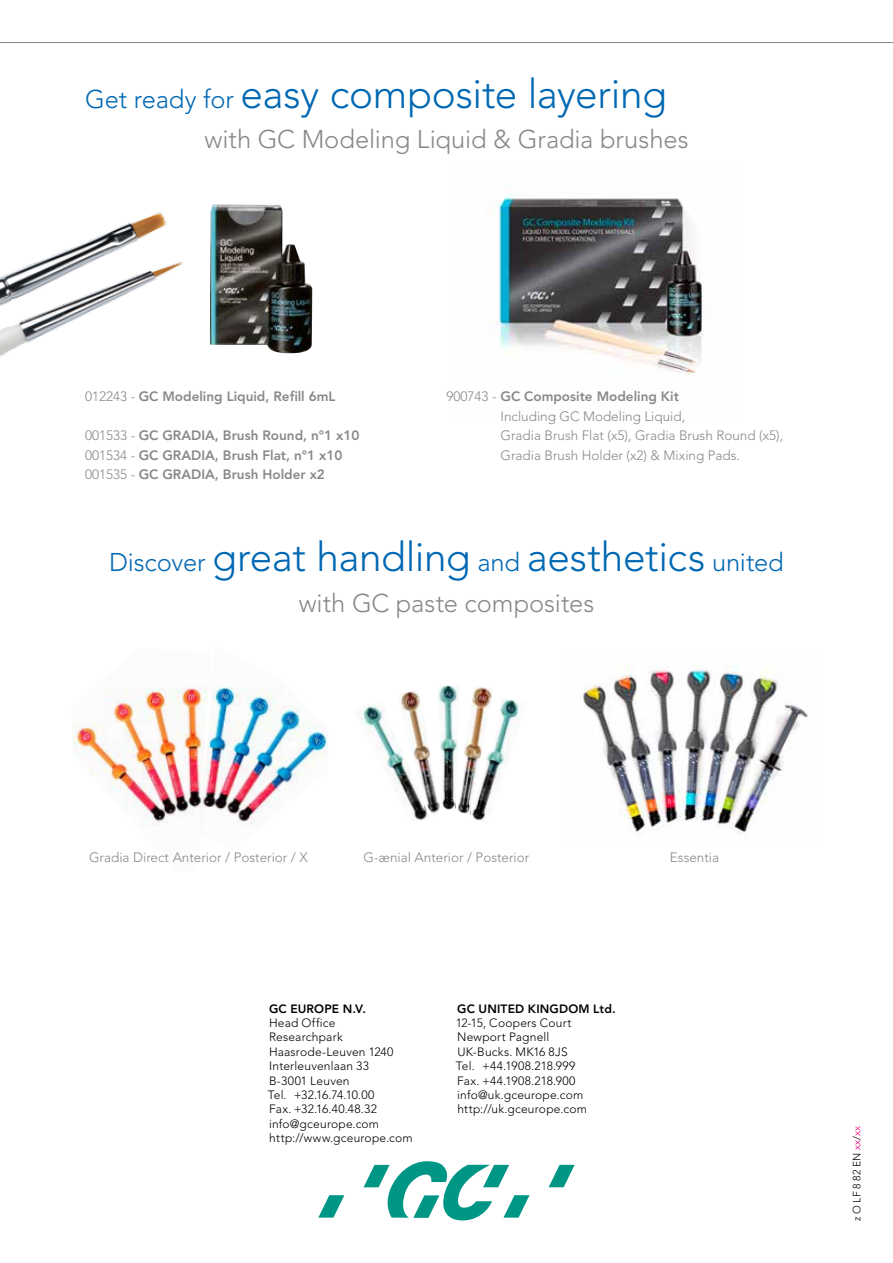
<style>
.page{position:relative;width:893px;height:1263px;background:#fff}
.page>*{position:absolute;margin:0;border:0;box-sizing:border-box;transform-origin:0 0}
.t1{font:300 40.5px "Avenir LT Std";letter-spacing:-.01em;color:#0068b3}
.t2{font:300 25.5px "Avenir LT Std";color:#878988}
.t3{font:300 13.5px/19.5px "Avenir LT Std";color:#878988}
.t4{font:800 13.5px/19.5px "Avenir LT Std";color:#878988}
.t5{font:300 12px/14.4px "Avenir LT Std";letter-spacing:.015em;color:#000}
.t6{font:800 12px "Avenir LT Std";letter-spacing:.015em;color:#000}
.t7{font:300 10.5px "Avenir LT Std";color:#000}
.s1{font-size:25.5px}
.s2{font-weight:300}
.s3{font-weight:800}
.s4{color:#e6007c}
</style>
<div class="page">
<svg style="left:549px;top:1165px;width:26px;height:22px"></svg>
<svg style="left:364px;top:1161px;width:165px;height:59px"></svg>
<svg style="left:318px;top:1195px;width:26px;height:22px"></svg>
<hr style="left:0;top:42px;width:893px;height:1px;background:#878988">
<img style="left:580px;top:666px;width:228px;height:168px">
<img style="left:0;top:212px;width:210px;height:145px">
<img style="left:210px;top:204px;width:103px;height:150px">
<img style="left:72px;top:687px;width:127px;height:139px">
<img style="left:199px;top:687px;width:129px;height:138px">
<img style="left:354px;top:703px;width:73px;height:117px">
<img style="left:396px;top:691px;width:42px;height:126px">
<img style="left:438px;top:685px;width:20px;height:126px">
<img style="left:458px;top:687px;width:35px;height:128px">
<img style="left:470px;top:698px;width:49px;height:124px">
<img style="left:487px;top:195px;width:217px;height:180px">
<h1 class="t1" style="left:85px;top:70px;width:583px"><span class="s1">Get ready for</span> easy composite layering</h1>
<h2 class="t2" style="left:204px;top:125px;width:486px">with GC Modeling Liquid &amp; Gradia brushes</h2>
<p class="t4" style="left:85px;top:387px;width:252px"><span class="s2">012243 -</span> GC Modeling Liquid, Refill 6mL</p>
<p class="t4" style="left:85px;top:426px;width:276px"><span class="s2">001533 -</span> GC GRADIA, Brush Round, n°1 x10<br><span class="s2">001534 -</span> GC GRADIA, Brush Flat, n°1 x10<br><span class="s2">001535 -</span> GC GRADIA, Brush Holder x2</p>
<p class="t3" style="left:500px;top:387px;width:284px;text-indent:-54px">900743 - <span class="s3">GC Composite Modeling Kit<br></span>Including GC Modeling Liquid,<br>Gradia Brush Flat (x5), Gradia Brush Round (x5), Gradia Brush Holder (x2) &amp; Mixing Pads.</p>
<h1 class="t1" style="left:109px;top:534px;width:676px"><span class="s1">Discover</span> great handling <span class="s1">and</span> aesthetics <span class="s1">united</span></h1>
<h2 class="t2" style="left:299px;top:588px;width:297px">with GC paste composites</h2>
<p class="t3" style="left:89px;top:847px;width:220px">Gradia Direct Anterior / Posterior / X</p>
<p class="t3" style="left:364px;top:847px;width:167px">G-ænial Anterior / Posterior</p>
<p class="t3" style="left:670px;top:847px;width:51px">Essentia</p>
<p class="t6" style="left:269px;top:1001px;width:98px">GC EUROPE N.V.</p>
<p class="t5" style="left:268px;top:1016px;width:147px">Head Office<br>Researchpark<br>Haasrode-Leuven 1240<br>Interleuvenlaan 33<br>B-3001 Leuven<br>Tel. +32.16.74.10.00<br>Fax. +32.16.40.48.32 info@gceurope.com http://www.gceurope.com</p>
<p class="t6" style="left:457px;top:1001px;width:160px">GC UNITED KINGDOM Ltd.</p>
<p class="t5" style="left:456px;top:1016px;width:133px">12-15, Coopers Court<br>Newport Pagnell<br>UK-Bucks. MK16 8JS<br>Tel. +44.1908.218.999<br>Fax. +44.1908.218.900 info@uk.gceurope.com http://uk.gceurope.com</p>
<p class="t7" style="left:851px;top:1221px;width:97px;rotate:-90deg">z O LF 8 82 EN <span class="s4">xx</span>/<span class="s4">xx</span></p>
</div>
